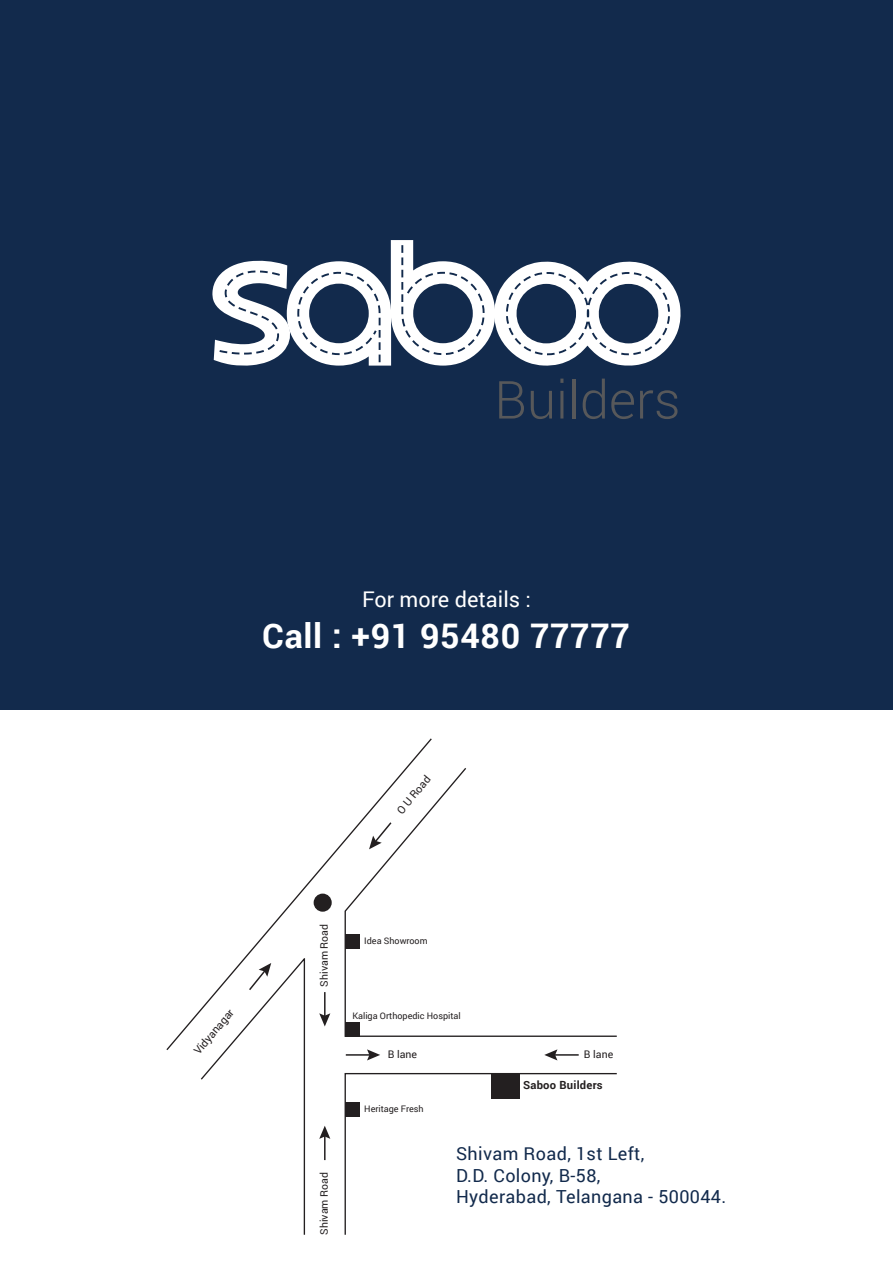
<style>
.page{position:relative;width:893px;height:1263px;background:#122a4c}
.page>*{position:absolute;margin:0;border:0;box-sizing:border-box;transform-origin:0 0}
.t1{font:700 33.9px "Roboto";letter-spacing:.02em;color:#fff}
.t2{font:21.6px "Roboto";color:#fff}
.t3{font:18px/21.6px "Roboto";letter-spacing:.02em;color:#122a4c}
.t4{font:700 11.25px "Roboto";letter-spacing:.02em;color:#231f20}
.t5{font:10.8px "Roboto";color:#231f20}
.t6{font:10.5px "Roboto";color:#231f20}
.t7{font:9px "Roboto";color:#231f20}
</style>
<div class="page">
<svg style="left:212px;top:240px;width:469px;height:126px"></svg>
<svg style="left:499px;top:381px;width:25px;height:37px"></svg>
<svg style="left:531px;top:391px;width:21px;height:28px"></svg>
<hr style="left:560px;top:391px;width:3px;height:27px;background:#57585a">
<svg style="left:560px;top:379px;width:3px;height:4px"></svg>
<hr style="left:572px;top:379px;width:3px;height:39px;background:#57585a">
<svg style="left:583px;top:379px;width:22px;height:40px"></svg>
<svg style="left:611px;top:390px;width:23px;height:29px"></svg>
<svg style="left:640px;top:390px;width:37px;height:29px"></svg>
<div style="left:0;top:710px;width:893px;height:553px;background:#fff"></div>
<svg style="left:344px;top:1073px;width:273px;height:162px"></svg>
<div style="left:345px;top:1102px;width:14px;height:14px;background:#231f20"></div>
<div style="left:492px;top:1073px;width:28px;height:25px;background:#231f20"></div>
<hr style="left:324px;top:1135px;width:2px;height:25px;background:#231f20">
<svg style="left:319px;top:1126px;width:11px;height:13px"></svg>
<hr style="left:346px;top:1054px;width:25px;height:2px;background:#231f20">
<svg style="left:367px;top:1052px;width:13px;height:8px"></svg>
<hr style="left:553px;top:1054px;width:26px;height:2px;background:#231f20">
<svg style="left:544px;top:1049px;width:13px;height:11px"></svg>
<svg style="left:200px;top:1052px;width:106px;height:183px"></svg>
<svg style="left:166px;top:738px;width:266px;height:314px"></svg>
<svg style="left:344px;top:766px;width:273px;height:271px"></svg>
<p class="t2" style="left:362px;top:584px;width:170px">For more details :</p>
<h1 class="t1" style="left:262px;top:612px;width:369px">Call : +91 95480 77777</h1>
<p class="t5" style="left:190px;top:1048px;width:57px;rotate:-50deg">Vidyanagar</p>
<p class="t5" style="left:393px;top:807px;width:47px;rotate:-50deg">O U Road</p>
<p class="t6" style="left:317px;top:986px;width:64px;rotate:-90deg">Shivam Road</p>
<p class="t6" style="left:317px;top:1235px;width:64px;rotate:-90deg">Shivam Road</p>
<p class="t7" style="left:364px;top:935px;width:65px">Idea Showroom</p>
<p class="t7" style="left:352px;top:1009px;width:110px">Kaliga Orthopedic Hospital</p>
<p class="t6" style="left:388px;top:1047px;width:31px">B lane</p>
<p class="t6" style="left:584px;top:1047px;width:31px">B lane</p>
<p class="t4" style="left:523px;top:1077px;width:81px">Saboo Builders</p>
<p class="t7" style="left:364px;top:1102px;width:61px">Heritage Fresh</p>
<p class="t3" style="left:456px;top:1142px;width:272px">Shivam Road, 1st Left,<br>D.D. Colony, B-58,<br>Hyderabad, Telangana - 500044.</p>
</div>
